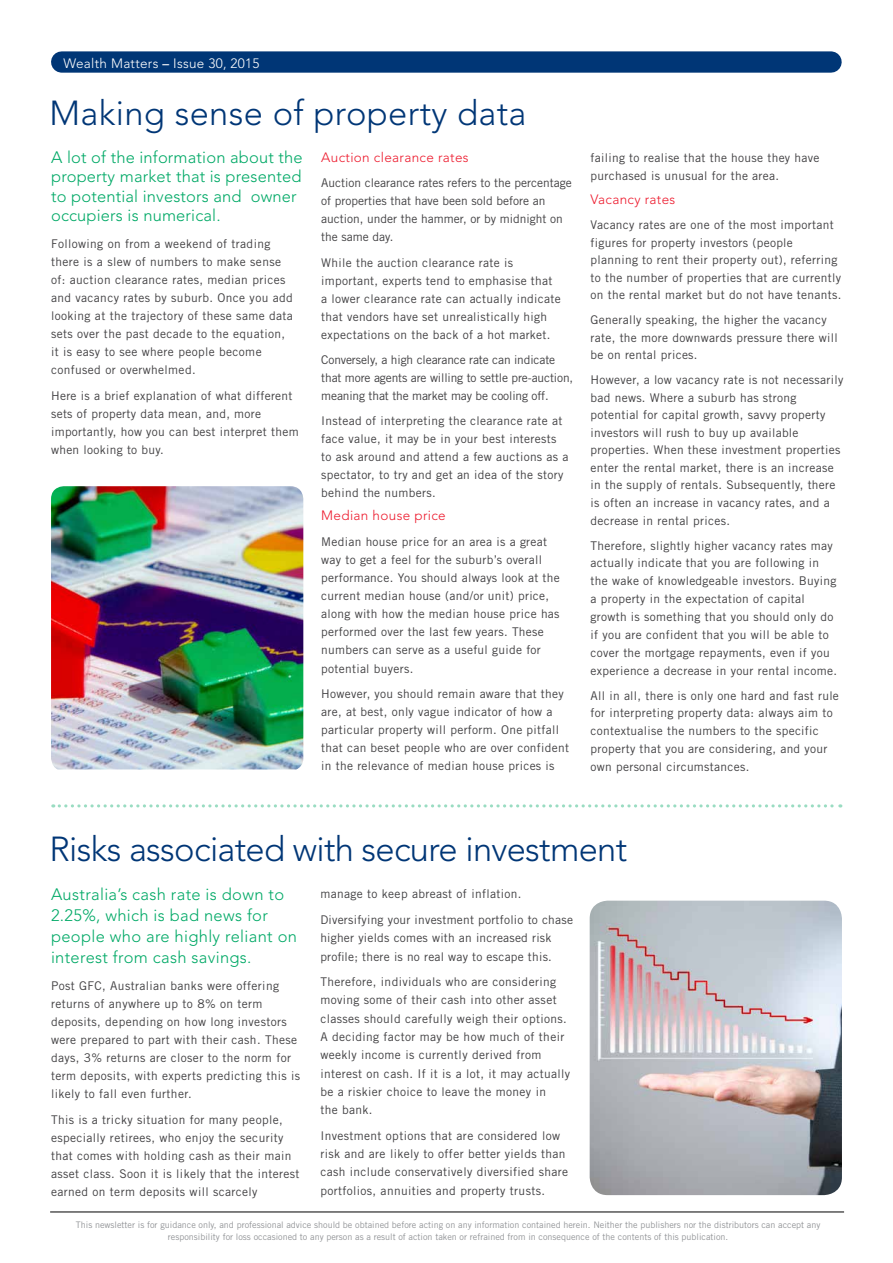
<style>
.page{position:relative;width:893px;height:1263px;background:#fff}
.page>*{position:absolute;margin:0;border:0;box-sizing:border-box;transform-origin:0 0}
.t1{font:300 34.5px "Avenir LT Std";letter-spacing:-.02em;color:#003676}
.t2{font:300 34.5px "Avenir LT Std";letter-spacing:.01em;color:#003676}
.t3{font:300 16.5px/21px "Avenir LT Std";letter-spacing:.01em;color:#00a966}
.t4{font:300 13.5px "Avenir LT Std";letter-spacing:.025em;color:#ed1a2d}
.t5{font:300 13.5px "Avenir LT Std";letter-spacing:.02em;color:#fff}
.t6{font:12px/18px "Trade Gothic LT Std";letter-spacing:.025em;color:#414042}
.t7{font:12px/18px "Trade Gothic LT Std";color:#414042}
.t8{font:12px/18px "Trade Gothic LT Std";letter-spacing:-.01em;color:#414042}
.t9{font:9px/12px "Trade Gothic LT Std";color:#939598;text-align:center}
.s1{font-weight:500}
</style>
<div class="page">
<img style="left:590px;top:901px;width:252px;height:294px">
<div style="left:62px;top:51px;width:769px;height:22px;background:#003676"></div>
<img style="left:51px;top:486px;width:252px;height:283px">
<hr style="left:50px;top:1212px;width:794px;height:1px;background:#000">
<svg style="left:53px;top:804px;width:788px;height:3px"></svg>
<p class="t5" style="left:63px;top:55px;width:198px">Wealth Matters <span class="s1">–</span> Issue 30, 2015</p>
<h1 class="t2" style="left:50px;top:92px;width:478px">Making sense of property data</h1>
<h2 class="t3" style="left:51px;top:147px;width:253px;line-height:19.5px">A lot of the information about the property market that is presented to potential investors and owner occupiers is numerical.</h2>
<p class="t6" style="left:51px;top:234px;width:243px">Following on from a weekend of trading there is a slew of numbers to make sense of: auction clearance rates, median prices and vacancy rates by suburb. Once you add looking at the trajectory of these same data sets over the past decade to the equation, it is easy to see where people become confused or overwhelmed.</p>
<p class="t6" style="left:51px;top:387px;width:249px">Here is a brief explanation of what different sets of property data mean, and, more importantly, how you can best interpret them when looking to buy.</p>
<p class="t4" style="left:321px;top:150px;width:149px">Auction clearance rates</p>
<p class="t7" style="left:321px;top:174px;width:252px">Auction clearance rates refers to the percentage of properties that have been sold before an auction, under the hammer, or by midnight on the same day.</p>
<p class="t6" style="left:321px;top:253px;width:241px">While the auction clearance rate is important, experts tend to emphasise that a lower clearance rate can actually indicate that vendors have set unrealistically high expectations on the back of a hot market.</p>
<p class="t8" style="left:321px;top:350px;width:253px">Conversely, a high clearance rate can indicate that more agents are willing to settle pre-auction, meaning that the market may be cooling off.</p>
<p class="t6" style="left:321px;top:412px;width:249px">Instead of interpreting the clearance rate at face value, it may be in your best interests to ask around and attend a few auctions as a spectator, to try and get an idea of the story behind the numbers.</p>
<p class="t4" style="left:321px;top:507px;width:126px">Median house price</p>
<p class="t6" style="left:321px;top:532px;width:240px">Median house price for an area is a great way to get a feel for the suburb’s overall performance. You should always look at the current median house (and/or unit) price, along with how the median house price has performed over the last few years. These numbers can serve as a useful guide for potential buyers.</p>
<p class="t6" style="left:321px;top:684px;width:249px">However, you should remain aware that they are, at best, only vague indicator of how a particular property will perform. One pitfall that can beset people who are over confident in the relevance of median house prices is</p>
<p class="t6" style="left:591px;top:149px;width:230px;line-height:17.5px">failing to realise that the house they have purchased is unusual for the area.</p>
<p class="t4" style="left:591px;top:192px;width:86px">Vacancy rates</p>
<p class="t6" style="left:591px;top:216px;width:252px;line-height:17.5px">Vacancy rates are one of the most important figures for property investors (people planning to rent their property out), referring to the number of properties that are currently on the rental market but do not have tenants.</p>
<p class="t6" style="left:591px;top:311px;width:249px;line-height:17.5px">Generally speaking, the higher the vacancy rate, the more downwards pressure there will be on rental prices.</p>
<p class="t6" style="left:591px;top:371px;width:254px;line-height:17.5px">However, a low vacancy rate is not necessarily bad news. Where a suburb has strong potential for capital growth, savvy property investors will rush to buy up available properties. When these investment properties enter the rental market, there is an increase in the supply of rentals. Subsequently, there is often an increase in vacancy rates, and a decrease in rental prices.</p>
<p class="t6" style="left:591px;top:536px;width:248px">Therefore, slightly higher vacancy rates may actually indicate that you are following in the wake of knowledgeable investors. Buying a property in the expectation of capital growth is something that you should only do if you are confident that you will be able to cover the mortgage repayments, even if you experience a decrease in your rental income.</p>
<p class="t6" style="left:591px;top:686px;width:250px">All in all, there is only one hard and fast rule for interpreting property data: always aim to contextualise the numbers to the specific property that you are considering, and your own personal circumstances.</p>
<h1 class="t1" style="left:50px;top:829px;width:579px">Risks associated with secure investment</h1>
<h2 class="t3" style="left:51px;top:883px;width:247px">Australia’s cash rate is down to<br>2.25%, which is bad news for people who are highly reliant on interest from cash savings.</h2>
<p class="t6" style="left:51px;top:977px;width:251px">Post GFC, Australian banks were offering returns of anywhere up to 8% on term deposits, depending on how long investors were prepared to part with their cash. These days, 3% returns are closer to the norm for term deposits, with experts predicting this is likely to fall even further.</p>
<p class="t6" style="left:51px;top:1110px;width:250px">This is a tricky situation for many people, especially retirees, who enjoy the security that comes with holding cash as their main asset class. Soon it is likely that the interest earned on term deposits will scarcely</p>
<p class="t6" style="left:320px;top:881px;width:254px;line-height:25.5px">manage to keep abreast of inflation.<br>Diversifying your investment portfolio to chase</p>
<p class="t6" style="left:320px;top:929px;width:233px">higher yields comes with an increased risk profile; there is no real way to escape this.</p>
<p class="t6" style="left:320px;top:972px;width:251px">Therefore, individuals who are considering moving some of their cash into other asset classes should carefully weigh their options.<br>A deciding factor may be how much of their weekly income is currently derived from interest on cash. If it is a lot, it may actually be a riskier choice to leave the money in<br>the bank.</p>
<p class="t6" style="left:320px;top:1126px;width:249px">Investment options that are considered low risk and are likely to offer better yields than cash include conservatively diversified share portfolios, annuities and property trusts.</p>
<p class="t9" style="left:76px;top:1218px;width:746px">This newsletter is for guidance only, and professional advice should be obtained before acting on any information contained herein. Neither the publishers nor the distributors can accept any responsibility for loss occasioned to any person as a result of action taken or refrained from in consequence of the contents of this publication.</p>
</div>
